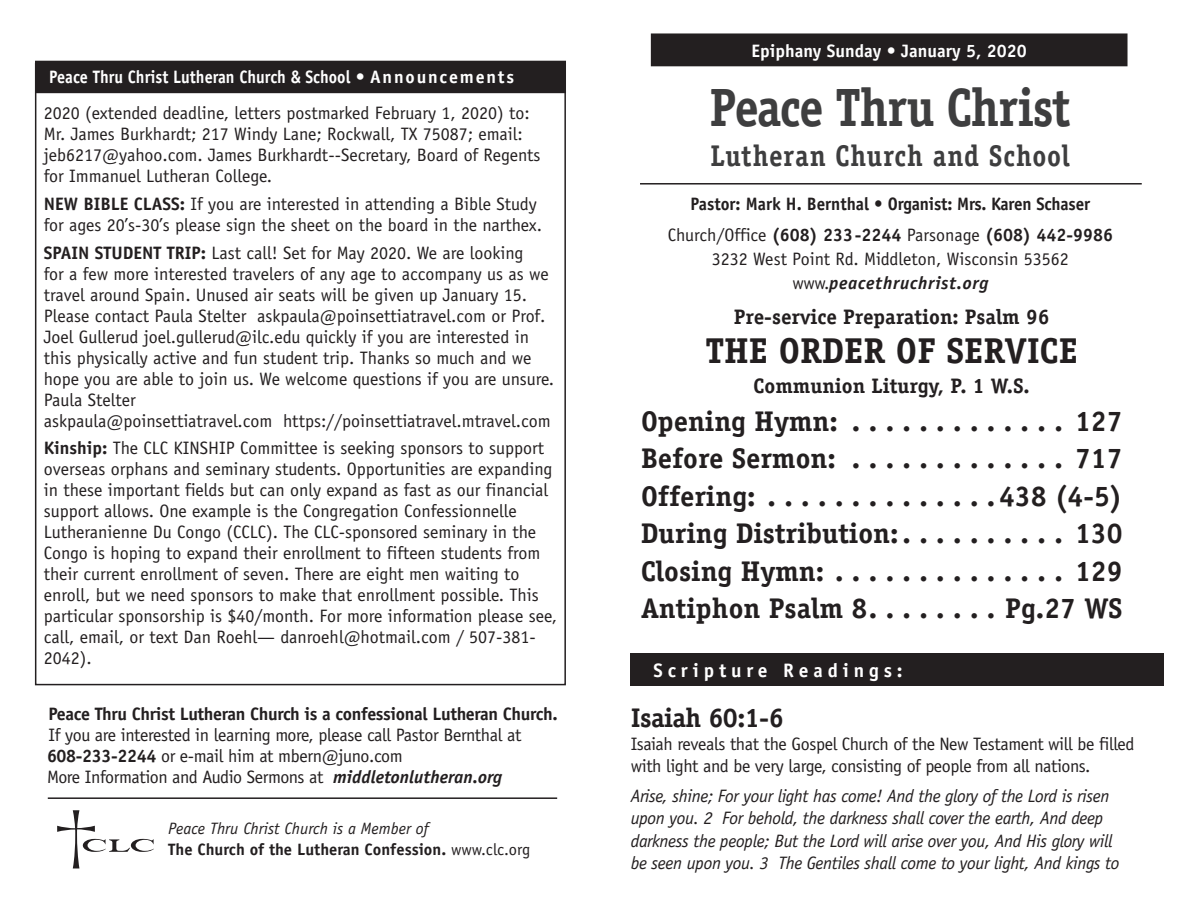
<style>
.page{position:relative;width:1188px;height:918px;background:#fff}
.page>*{position:absolute;margin:0;border:0;box-sizing:border-box;transform-origin:0 0}
.t1{font:700 54px "Officina Serif";letter-spacing:-.025em;color:#3e3e3f;scale:.9 1}
.t2{font:700 36px "Officina Serif";color:#231f20}
.t3{font:700 30px "Officina Serif";letter-spacing:.03em;color:#3e3e3f;scale:.9 1}
.Head_1{font:700 28.5px "Officina Serif";color:#231f20}
.t4{font:700 27px "Officina Serif";letter-spacing:-.02em;color:#231f20}
.Head_1-2{font:700 21px "Officina Serif";color:#231f20}
.t5{font:700 19.5px "Officina Sans";letter-spacing:.25em;color:#fff}
.scriputr_reading_hea{font:18px/21px "Officina Sans";color:#231f20}
.scriputr_reading_hea-2{font:18px/21px "Officina Sans";letter-spacing:-.02em;color:#231f20}
.t6{font:italic 18px/22.5px "Officina Sans";letter-spacing:-.02em;color:#231f20}
.t7{font:700 18px "Officina Sans";color:#fff;scale:.9 1}
.t8{font:700 18px "Officina Sans";color:#231f20}
.t9{font:700 18px "Officina Sans";color:#231f20;scale:.95 1}
.t10{font:700 18px "Officina Sans";color:#fff}
.t11{font:italic 700 18px "Officina Sans";letter-spacing:.04em;color:#231f20}
.scriputr_reading_hea-3{font:700 16.5px "Officina Sans";color:#231f20}
.scriputr_reading_hea-4{font:italic 16.5px "Officina Sans";color:#231f20}
.s1{font-weight:700}
.s2{font-weight:700;font-style:italic}
.s3{font-weight:400}
.s4{font-weight:400;font-style:normal}
</style>
<div class="page">
<svg style="left:57px;top:810px;width:97px;height:59px"></svg>
<hr style="left:640px;top:183px;width:502px;height:2px;background:#231f20">
<div style="left:652px;top:34px;width:475px;height:32px;background:#231f20"></div>
<div style="left:651px;top:33px;width:477px;height:33px;border:2px solid #231f20"></div>
<hr style="left:48px;top:797px;width:509px;height:2px;background:#231f20">
<div style="left:36px;top:61px;width:529px;height:31px;background:#231f20"></div>
<div style="left:35px;top:61px;width:531px;height:32px;border:2px solid #231f20"></div>
<div style="left:631px;top:653px;width:533px;height:32px;background:#231f20"></div>
<p class="t7" style="left:49px;top:66px;width:518px">Peace Thru Christ Lutheran Church &amp; School • Announcements</p>
<p class="scriputr_reading_hea" style="left:44px;top:103px;width:498px">2020 (extended deadline, letters postmarked February 1, 2020) to:<br>Mr. James Burkhardt; 217 Windy Lane; Rockwall, TX 75087; email: jeb6217@yahoo.com. James Burkhardt--Secretary, Board of Regents for Immanuel Lutheran College.</p>
<p class="scriputr_reading_hea" style="left:44px;top:193px;width:500px"><span class="s1">NEW BIBLE CLASS:</span> If you are interested in attending a Bible Study for ages 20’s-30’s please sign the sheet on the board in the narthex.</p>
<p class="scriputr_reading_hea" style="left:44px;top:242px;width:512px"><span class="s1">SPAIN STUDENT TRIP:</span> Last call! Set for May 2020. We are looking<br>for a few more interested travelers of any age to accompany us as we travel around Spain. Unused air seats will be given up January 15.<br>Please contact Paula Stelter askpaula@poinsettiatravel.com or Prof.<br>Joel Gullerud joel.gullerud@ilc.edu quickly if you are interested in this physically active and fun student trip. Thanks so much and we hope you are able to join us. We welcome questions if you are unsure.<br>Paula Stelter<br>askpaula@poinsettiatravel.com https://poinsettiatravel.mtravel.com</p>
<p class="scriputr_reading_hea" style="left:44px;top:438px;width:515px"><span class="s1">Kinship:</span> The CLC KINSHIP Committee is seeking sponsors to support overseas orphans and seminary students. Opportunities are expanding in these important fields but can only expand as fast as our financial support allows. One example is the Congregation Confessionnelle Lutheranienne Du Congo (CCLC). The CLC-sponsored seminary in the Congo is hoping to expand their enrollment to fifteen students from their current enrollment of seven. There are eight men waiting to enroll, but we need sponsors to make that enrollment possible. This particular sponsorship is $40/month. For more information please see, call, email, or text Dan Roehl— danroehl@hotmail.com / 507-381- 2042).</p>
<p class="scriputr_reading_hea-2" style="left:47px;top:704px;width:512px"><span class="s1">Peace Thru Christ Lutheran Church is a confessional Lutheran Church.<br></span>If you are interested in learning more, please call Pastor Bernthal at <span class="s1">608-233-2244</span> or e-mail him at mbern@juno.com<br>More Information and Audio Sermons at <span class="s2">middletonlutheran.org</span></p>
<p class="scriputr_reading_hea-4" style="left:168px;top:819px;width:262px">Peace Thru Christ Church is a Member of</p>
<p class="scriputr_reading_hea-3" style="left:168px;top:839px;width:364px">The Church of the Lutheran Confession. <span class="s3">www.clc.org</span></p>
<p class="t10" style="left:752px;top:40px;width:277px">Epiphany Sunday • January 5, 2020</p>
<p class="t1" style="left:710px;top:74px;width:402px">Peace Thru Christ</p>
<p class="t3" style="left:710px;top:137px;width:401px">Lutheran Church and School</p>
<p class="t9" style="left:691px;top:193px;width:422px">Pastor: Mark H. Bernthal • Organist: Mrs. Karen Schaser</p>
<p class="t8" style="left:668px;top:224px;width:447px"><span class="s3">Church/Office</span> (608) 233-2244 <span class="s3">Parsonage</span> (608) 442-9986</p>
<p class="scriputr_reading_hea" style="left:712px;top:249px;width:358px">3232 West Point Rd. Middleton, Wisconsin 53562</p>
<p class="t11" style="left:792px;top:272px;width:197px"><span class="s4">www.</span>peacethruchrist.org</p>
<p class="Head_1-2" style="left:734px;top:303px;width:317px">Pre-service Preparation: Psalm 96</p>
<p class="t2" style="left:705px;top:329px;width:374px">THE ORDER OF SERVICE</p>
<p class="Head_1-2" style="left:754px;top:373px;width:278px">Communion Liturgy, P. 1 W.S.</p>
<p class="Head_1" style="left:641px;top:403px;width:206px">Opening Hymn: ..............</p>
<p class="Head_1" style="left:1075px;top:403px;width:49px">127</p>
<p class="Head_1" style="left:641px;top:441px;width:204px">Before Sermon: ..............</p>
<p class="Head_1" style="left:1075px;top:441px;width:49px">717</p>
<p class="Head_1" style="left:641px;top:478px;width:124px">Offering: ..............</p>
<p class="Head_1" style="left:999px;top:478px;width:125px">438 (4-5)</p>
<p class="Head_1" style="left:641px;top:516px;width:271px">During Distribution: ..........</p>
<p class="Head_1" style="left:1075px;top:516px;width:49px">130</p>
<p class="Head_1" style="left:641px;top:553px;width:193px">Closing Hymn: ...............</p>
<p class="Head_1" style="left:1075px;top:553px;width:49px">129</p>
<p class="Head_1" style="left:641px;top:591px;width:237px">Antiphon Psalm 8 ........</p>
<p class="Head_1" style="left:1005px;top:591px;width:119px">Pg.27 WS</p>
<p class="t5" style="left:654px;top:658px;width:251px">Scripture Readings:</p>
<p class="t4" style="left:631px;top:701px;width:155px">Isaiah 60:1-6</p>
<p class="scriputr_reading_hea-2" style="left:631px;top:733px;width:505px;line-height:22.5px">Isaiah reveals that the Gospel Church of the New Testament will be filled with light and be very large, consisting of people from all nations.</p>
<p class="t6" style="left:631px;top:784px;width:490px">Arise, shine; For your light has come! And the glory of the Lord is risen upon you. 2 For behold, the darkness shall cover the earth, And deep darkness the people; But the Lord will arise over you, And His glory will be seen upon you. 3 The Gentiles shall come to your light, And kings to</p>
</div>
